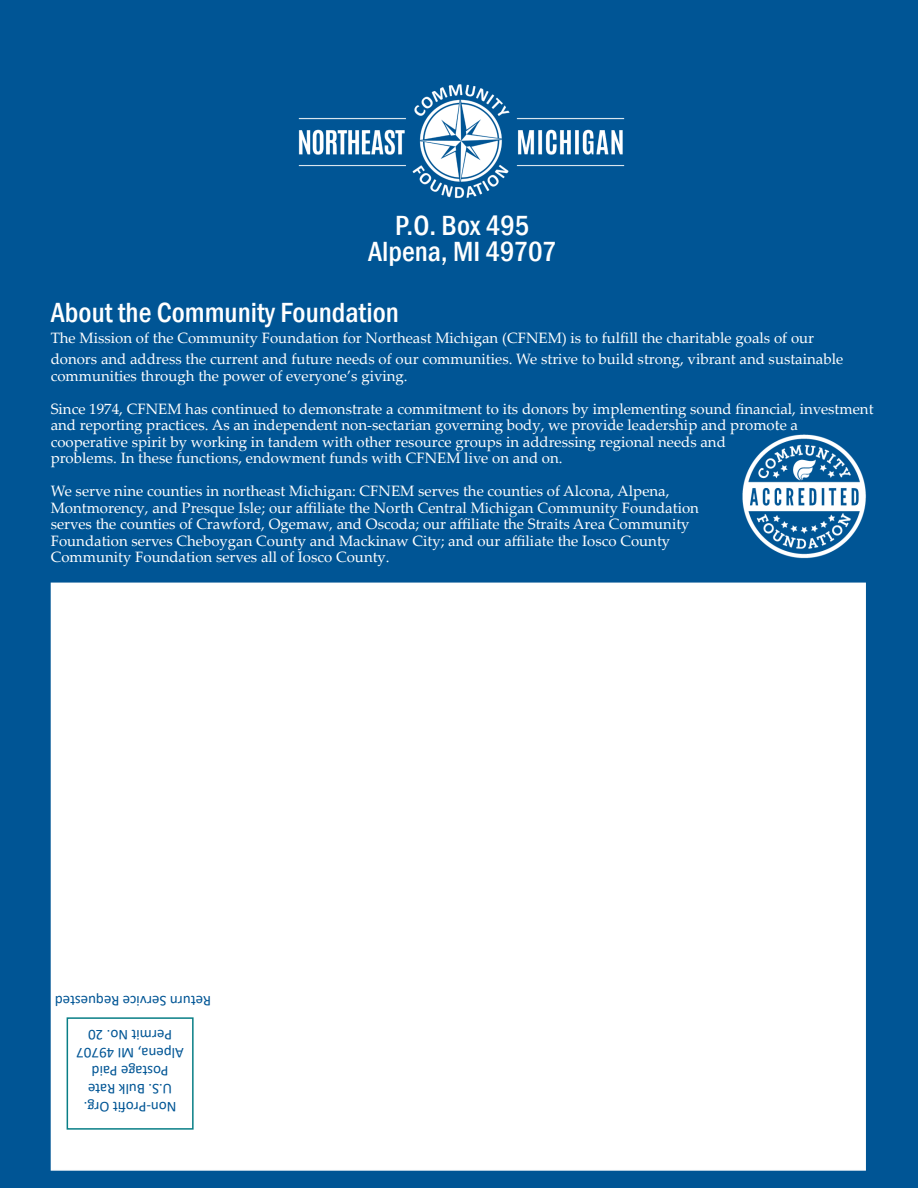
<style>
.page{position:relative;width:918px;height:1188px;background:#005595}
.page>*{position:absolute;margin:0;border:0;box-sizing:border-box;transform-origin:0 0}
.t1{font:500 condensed 28.5px/25.5px "Franklin Gothic";color:#fff;text-align:center}
.t2{font:15px/16.5px "Palatino Linotype";color:#fff}
.t3{font:15px/18px "Calibri";color:#005595;text-align:center}
</style>
<div class="page">
<div style="left:51px;top:583px;width:815px;height:588px;background:#fff;border:2px solid #fff"></div>
<div style="left:67px;top:1017px;width:127px;height:113px;background:#fff;border:2px solid #087e86"></div>
<img style="left:742px;top:434px;width:124px;height:125px">
<img style="left:298px;top:84px;width:327px;height:115px">
<h1 class="t1" style="left:368px;top:213px;width:190px">P.O. Box 495<br>Alpena, MI 49707</h1>
<h1 class="t1" style="left:51px;top:300px;width:350px">About the Community Foundation</h1>
<p class="t2" style="left:51px;top:327px;width:794px;line-height:21px">The Mission of the Community Foundation for Northeast Michigan (CFNEM) is to fulfill the charitable goals of our donors and address the current and future needs of our communities. We strive to build strong, vibrant and sustainable</p>
<p class="t2" style="left:51px;top:367px;width:359px">communities through the power of everyone’s giving.</p>
<p class="t2" style="left:51px;top:400px;width:824px">Since 1974, CFNEM has continued to demonstrate a commitment to its donors by implementing sound financial, investment and reporting practices. As an independent non-sectarian governing body, we provide leadership and promote a cooperative spirit by working in tandem with other resource groups in addressing regional needs and<br>problems. In these functions, endowment funds with CFNEM live on and on.</p>
<p class="t2" style="left:51px;top:482px;width:650px">We serve nine counties in northeast Michigan: CFNEM serves the counties of Alcona, Alpena, Montmorency, and Presque Isle; our affiliate the North Central Michigan Community Foundation serves the counties of Crawford, Ogemaw, and Oscoda; our affiliate the Straits Area Community Foundation serves Cheboygan County and Mackinaw City; and our affiliate the Iosco County Community Foundation serves all of Iosco County.</p>
<p class="t3" style="left:211px;top:1011px;width:158px;rotate:-180deg">Return Service Requested</p>
<p class="t3" style="left:184px;top:1117px;width:109px;rotate:-180deg">Non-Profit Org.<br>U.S. Bulk Rate<br>Postage Paid<br>Alpena, MI 49707<br>Permit No. 20</p>
</div>
